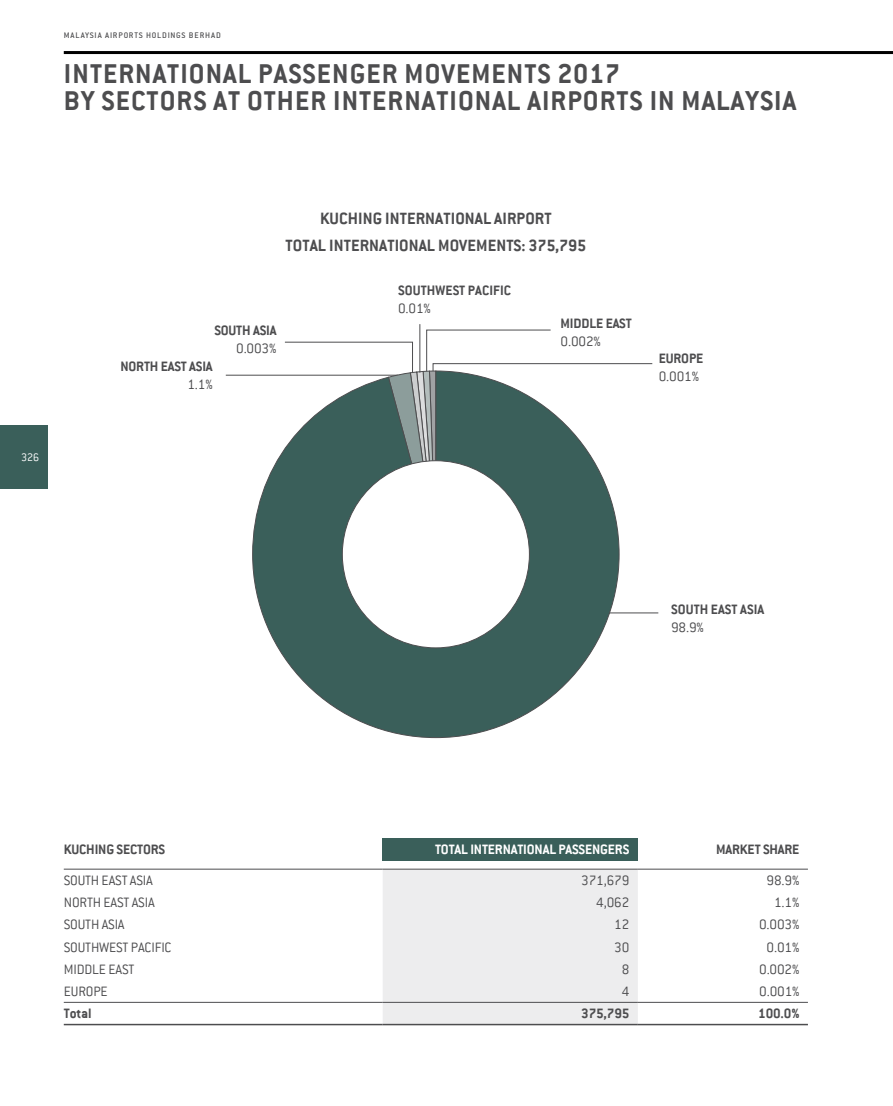
<style>
.page{position:relative;width:893px;height:1106px;background:#fff}
.page>*{position:absolute;margin:0;border:0;box-sizing:border-box;transform-origin:0 0}
.t1{font:700 30px/27px "Conduit ITC";letter-spacing:.035em;color:#4d4d4f}
.t2{font:700 18px/27px "Conduit ITC";letter-spacing:.005em;color:#4d4d4f;text-align:center}
.t3{font:300 15px "Conduit ITC";letter-spacing:-.01em;color:#4d4d4f}
.t4{font:700 15px "Conduit ITC";letter-spacing:-.01em;color:#4d4d4f}
.t5{font:700 15px "Conduit ITC";letter-spacing:-.01em;color:#fff}
.t6{font:300 12px "Conduit ITC";color:#fff}
.t7{font:9px "Conduit ITC";letter-spacing:.1em;color:#4d4d4f}
</style>
<div class="page">
<hr style="left:64px;top:51px;width:829px;height:3px;background:#000">
<div style="left:0;top:425px;width:48px;height:64px;background:#3a5f5a"></div>
<hr style="left:605px;top:612px;width:53px;height:1px;background:#4d4d4f">
<hr style="left:226px;top:375px;width:172px;height:1px;background:#4d4d4f">
<div style="left:383px;top:838px;width:255px;height:22px;background:#3a5f5a"></div>
<div style="left:383px;top:870px;width:255px;height:153px;background:#ededee"></div>
<hr style="left:64px;top:869px;width:319px;height:1px;background:#4d4d4f">
<hr style="left:383px;top:869px;width:255px;height:1px;background:#4d4d4f">
<hr style="left:638px;top:869px;width:170px;height:1px;background:#4d4d4f">
<hr style="left:64px;top:1002px;width:319px;height:1px;background:#4d4d4f">
<hr style="left:383px;top:1002px;width:255px;height:1px;background:#4d4d4f">
<hr style="left:638px;top:1002px;width:170px;height:1px;background:#4d4d4f">
<hr style="left:64px;top:1023px;width:319px;height:2px;background:#4d4d4f">
<hr style="left:383px;top:1023px;width:255px;height:2px;background:#4d4d4f">
<hr style="left:638px;top:1023px;width:170px;height:2px;background:#4d4d4f">
<svg style="left:284px;top:329px;width:369px;height:41px"></svg>
<svg style="left:252px;top:370px;width:368px;height:368px"></svg>
<div style="left:342px;top:461px;width:187px;height:187px;background:#fff;border-radius:50%"></div>
<hr style="left:419px;top:324px;width:1px;height:48px;background:#4d4d4f">
<p class="t7" style="left:64px;top:30px;width:158px">MALAYSIA AIRPORTS HOLDINGS BERHAD</p>
<h1 class="t1" style="left:64px;top:59px;width:734px">INTERNATIONAL PASSENGER MOVEMENTS 2017<br>BY SECTORS AT OTHER INTERNATIONAL AIRPORTS IN MALAYSIA</h1>
<p class="t6" style="left:21px;top:451px;width:20px">326</p>
<p class="t2" style="left:286px;top:204px;width:302px">KUCHING INTERNATIONAL AIRPORT<br>TOTAL INTERNATIONAL MOVEMENTS: 375,795</p>
<p class="t4" style="left:214px;top:322px;width:64px">SOUTH ASIA</p>
<p class="t3" style="left:236px;top:340px;width:42px">0.003%</p>
<p class="t4" style="left:120px;top:357px;width:94px">NORTH EAST ASIA</p>
<p class="t3" style="left:187px;top:376px;width:27px">1.1%</p>
<p class="t4" style="left:398px;top:282px;width:114px">SOUTHWEST PACIFIC</p>
<p class="t3" style="left:398px;top:300px;width:34px">0.01%</p>
<p class="t4" style="left:561px;top:314px;width:73px">MIDDLE EAST</p>
<p class="t3" style="left:561px;top:333px;width:42px">0.002%</p>
<p class="t4" style="left:659px;top:349px;width:46px">EUROPE</p>
<p class="t3" style="left:659px;top:368px;width:42px">0.001%</p>
<p class="t4" style="left:671px;top:600px;width:95px">SOUTH EAST ASIA</p>
<p class="t3" style="left:671px;top:618px;width:34px">98.9%</p>
<p class="t4" style="left:64px;top:840px;width:103px">KUCHING SECTORS</p>
<p class="t5" style="left:435px;top:840px;width:196px">TOTAL INTERNATIONAL PASSENGERS</p>
<p class="t4" style="left:716px;top:840px;width:85px">MARKET SHARE</p>
<p class="t3" style="left:64px;top:872px;width:91px">SOUTH EAST ASIA</p>
<p class="t3" style="left:581px;top:872px;width:50px">371,679</p>
<p class="t3" style="left:767px;top:872px;width:34px">98.9%</p>
<p class="t3" style="left:64px;top:894px;width:92px">NORTH EAST ASIA</p>
<p class="t3" style="left:596px;top:894px;width:35px">4,062</p>
<p class="t3" style="left:774px;top:894px;width:27px">1.1%</p>
<p class="t3" style="left:64px;top:916px;width:62px">SOUTH ASIA</p>
<p class="t3" style="left:614px;top:916px;width:17px">12</p>
<p class="t3" style="left:759px;top:916px;width:42px">0.003%</p>
<p class="t3" style="left:64px;top:938px;width:109px">SOUTHWEST PACIFIC</p>
<p class="t3" style="left:614px;top:938px;width:17px">30</p>
<p class="t3" style="left:767px;top:938px;width:34px">0.01%</p>
<p class="t3" style="left:64px;top:960px;width:72px">MIDDLE EAST</p>
<p class="t3" style="left:622px;top:960px;width:9px">8</p>
<p class="t3" style="left:759px;top:960px;width:42px">0.002%</p>
<p class="t3" style="left:64px;top:983px;width:45px">EUROPE</p>
<p class="t3" style="left:622px;top:983px;width:9px">4</p>
<p class="t3" style="left:759px;top:983px;width:42px">0.001%</p>
<p class="t4" style="left:64px;top:1004px;width:29px">Total</p>
<p class="t4" style="left:581px;top:1004px;width:50px">375,795</p>
<p class="t4" style="left:758px;top:1004px;width:43px">100.0%</p>
</div>
